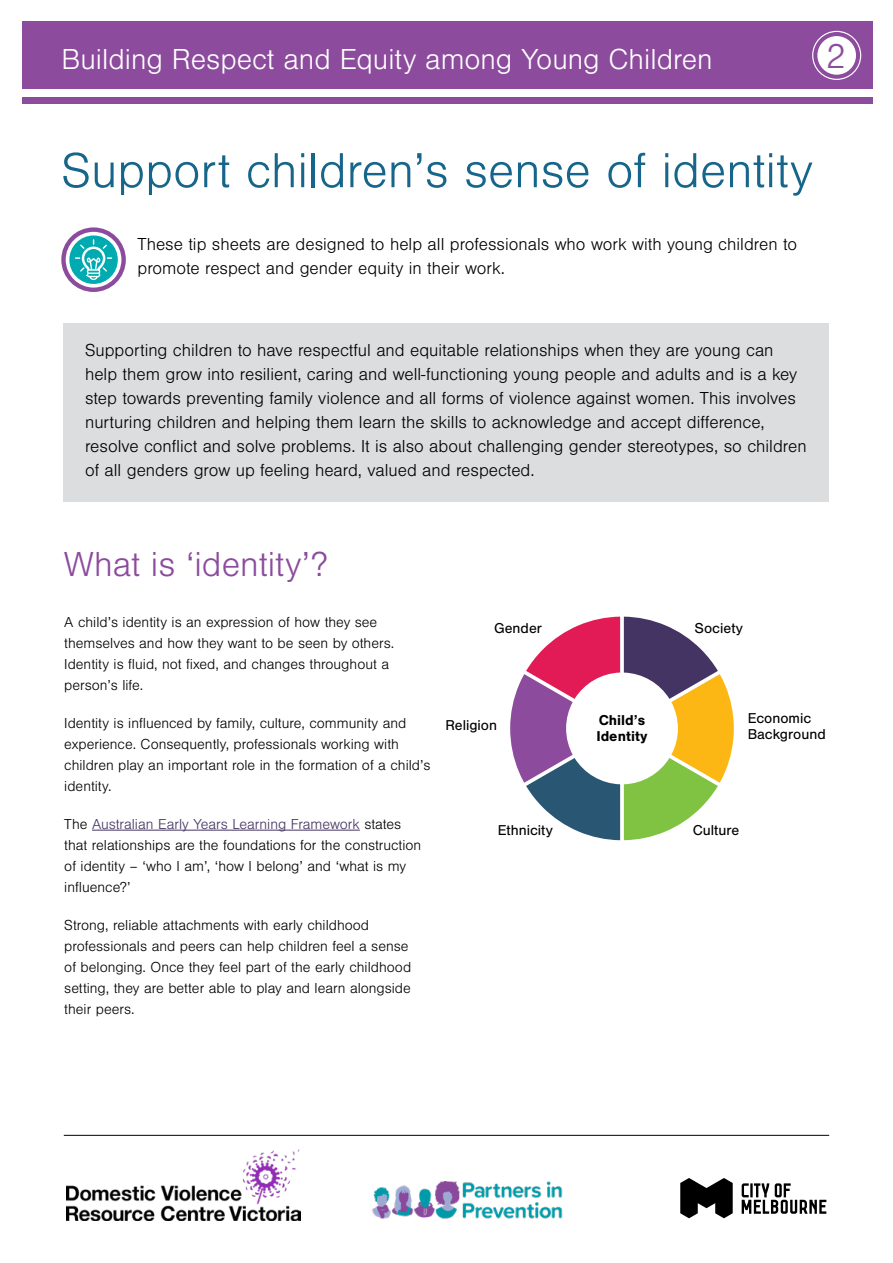
<style>
.page{position:relative;width:893px;height:1263px;background:#fff}
.page>*{position:absolute;margin:0;border:0;box-sizing:border-box;transform-origin:0 0}
.t1{font:300 51px "Nimbus San";color:#16658b}
.t2{font:300 36px "Nimbus San";color:#8c4b9d}
.t3{font:300 30px "Nimbus San";color:#fff}
.t4{font:300 18px/24px "Nimbus San";color:#000}
.t5{font:300 15px/21px "Nimbus San";color:#000}
.t6{font:14.85px/16.5px "Nimbus San";color:#000}
.t7{font:700 14.85px/16.5px "Nimbus San";color:#000}
.s1{color:#443463}
</style>
<div class="page">
<div style="left:22px;top:98px;width:851px;height:6px;background:#8c4b9d"></div>
<div style="left:22px;top:21px;width:851px;height:68px;background:#8c4b9d"></div>
<hr style="left:64px;top:1135px;width:765px;height:1px;background:#000">
<img style="left:67px;top:1149px;width:233px;height:71px">
<svg style="left:680px;top:1178px;width:53px;height:40px"></svg>
<svg style="left:742px;top:1183px;width:84px;height:31px"></svg>
<hr style="left:750px;top:1183px;width:3px;height:14px;background:#000">
<img style="left:372px;top:1181px;width:191px;height:38px">
<div style="left:64px;top:323px;width:765px;height:179px;background:#dcddde"></div>
<div style="left:812px;top:31px;width:49px;height:49px;border:1px solid #fff;border-radius:50%"></div>
<div style="left:817px;top:36px;width:39px;height:39px;background:#fff;border-radius:50%"></div>
<hr style="left:92px;top:830px;width:268px;height:1px;background:#443463">
<svg style="left:510px;top:617px;width:224px;height:223px"></svg>
<div style="left:61px;top:227px;width:65px;height:65px;border:4px solid #8c4b9d;border-radius:50%"></div>
<svg style="left:69px;top:235px;width:49px;height:49px"></svg>
<svg style="left:75px;top:239px;width:37px;height:41px;background:#3fbfc4"></svg>
<h3 class="t3" style="left:62px;top:44px;width:653px">Building Respect and Equity among Young Children</h3>
<h2 class="t2" style="left:826px;top:37px;width:22px">2</h2>
<h1 class="t1" style="left:61px;top:144px;width:753px">Support children’s sense of identity</h1>
<p class="t4" style="left:137px;top:233px;width:661px">These tip sheets are designed to help all professionals who work with young children to promote respect and gender equity in their work.</p>
<p class="t4" style="left:85px;top:339px;width:723px">Supporting children to have respectful and equitable relationships when they are young can help them grow into resilient, caring and well-functioning young people and adults and is a key step towards preventing family violence and all forms of violence against women. This involves nurturing children and helping them learn the skills to acknowledge and accept difference, resolve conflict and solve problems. It is also about challenging gender stereotypes, so children of all genders grow up feeling heard, valued and respected.</p>
<h2 class="t2" style="left:64px;top:545px;width:265px">What is ‘identity’?</h2>
<p class="t5" style="left:64px;top:612px;width:331px">A child’s identity is an expression of how they see themselves and how they want to be seen by others.<br>Identity is fluid, not fixed, and changes throughout a person’s life.</p>
<p class="t5" style="left:64px;top:713px;width:368px">Identity is influenced by family, culture, community and experience. Consequently, professionals working with children play an important role in the formation of a child’s identity.</p>
<p class="t5" style="left:64px;top:814px;width:358px">The <span class="s1">Australian Early Years Learning Framework</span> states that relationships are the foundations for the construction of identity – ‘who I am’, ‘how I belong’ and ‘what is my influence?’</p>
<p class="t5" style="left:64px;top:915px;width:348px">Strong, reliable attachments with early childhood professionals and peers can help children feel a sense of belonging. Once they feel part of the early childhood setting, they are better able to play and learn alongside their peers.</p>
<p class="t6" style="left:494px;top:620px;width:49px">Gender</p>
<p class="t6" style="left:694px;top:620px;width:50px">Society</p>
<p class="t6" style="left:445px;top:717px;width:53px">Religion</p>
<p class="t6" style="left:748px;top:710px;width:80px">Economic<br>Background</p>
<p class="t7" style="left:596px;top:712px;width:53px">Child’s<br>Identity</p>
<p class="t6" style="left:498px;top:822px;width:57px">Ethnicity</p>
<p class="t6" style="left:693px;top:822px;width:48px">Culture</p>
</div>
